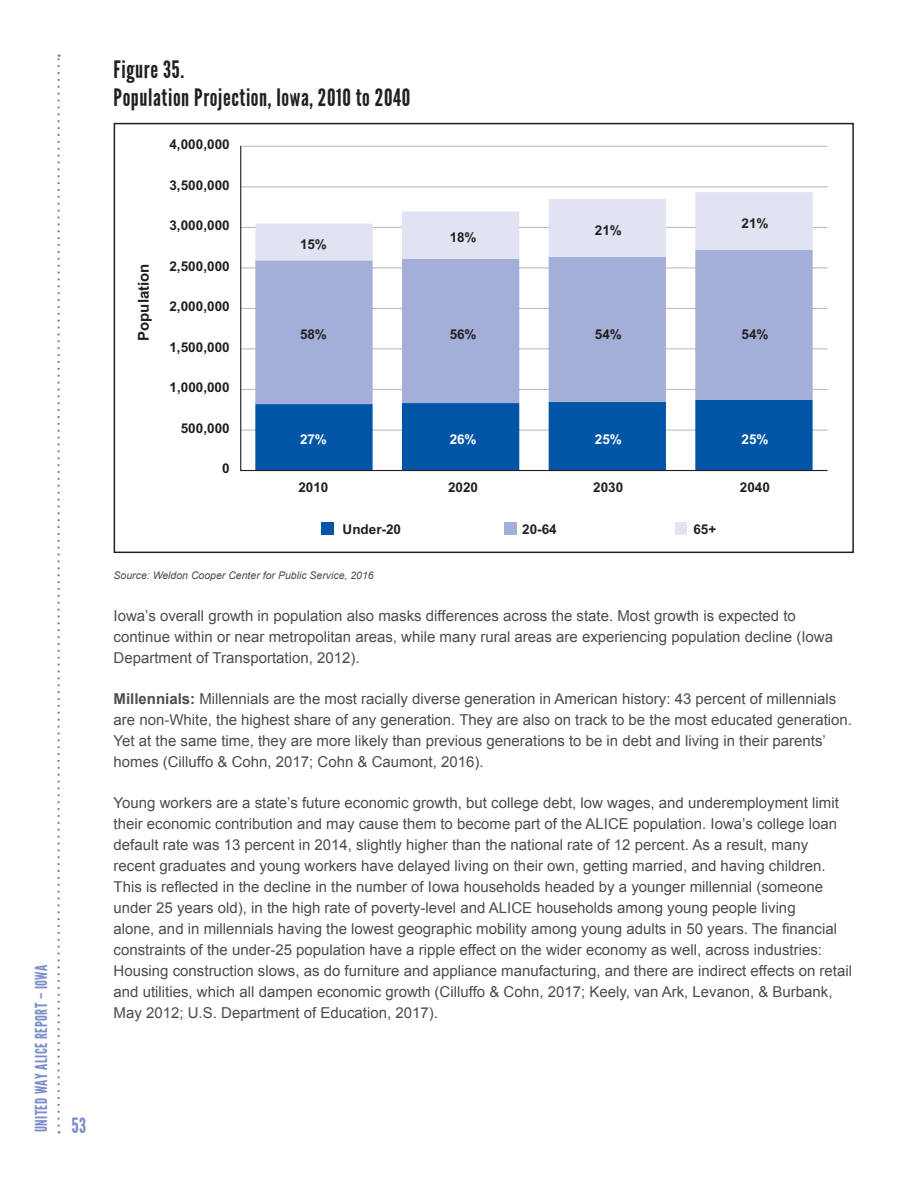
<style>
.page{position:relative;width:918px;height:1188px;background:#fff}
.page>*{position:absolute;margin:0;border:0;box-sizing:border-box;transform-origin:0 0}
.t1{font:24px/27.8px "League Gothic";letter-spacing:.025em;color:#231f20}
.t2{font:21px "League Gothic";color:#788dc7}
.t3{font:16.5px "League Gothic";letter-spacing:.03em;color:#788dc7}
.t4{font:15px/21px "Arial";color:#4b4c4d}
.t5{font:700 15px "Arial";color:#231f20}
.t6{font:700 13.5px "Arial";color:#231f20}
.t7{font:700 13.5px "Arial";color:#fff}
.t8{font:italic 10.5px "Arial";color:#4b4c4d}
.s1{font-weight:700}
</style>
<div class="page">
<svg style="left:57px;top:55px;width:3px;height:1078px"></svg>
<hr style="left:241px;top:430px;width:586px;height:1px;background:#bcbdc0">
<hr style="left:241px;top:389px;width:586px;height:1px;background:#bcbdc0">
<hr style="left:241px;top:348px;width:586px;height:1px;background:#bcbdc0">
<hr style="left:241px;top:308px;width:586px;height:1px;background:#bcbdc0">
<hr style="left:241px;top:267px;width:586px;height:1px;background:#bcbdc0">
<hr style="left:241px;top:227px;width:586px;height:1px;background:#bcbdc0">
<hr style="left:241px;top:186px;width:586px;height:1px;background:#bcbdc0">
<hr style="left:241px;top:146px;width:586px;height:1px;background:#bcbdc0">
<svg style="left:255px;top:404px;width:558px;height:66px;background:#286fb4"></svg>
<svg style="left:255px;top:260px;width:558px;height:144px;background:#afbadd"></svg>
<svg style="left:255px;top:192px;width:558px;height:68px"></svg>
<hr style="left:240px;top:146px;width:1px;height:325px;background:#231f20">
<hr style="left:241px;top:470px;width:586px;height:1px;background:#231f20">
<div style="left:504px;top:522px;width:13px;height:13px;background:#a3afd8"></div>
<div style="left:321px;top:522px;width:13px;height:13px;background:#0155a7"></div>
<div style="left:676px;top:522px;width:11px;height:13px;background:#e0e4f2"></div>
<div style="left:114px;top:123px;width:740px;height:430px;border:2px solid #231f20"></div>
<p class="t3" style="left:32px;top:1132px;width:169px;rotate:-90deg">UNITED WAY ALICE REPORT – IOWA</p>
<h2 class="t2" style="left:71px;top:1114px;width:16px">53</h2>
<h1 class="t1" style="left:114px;top:56px;width:298px">Figure 35.<br>Population Projection, Iowa, 2010 to 2040</h1>
<p class="t6" style="left:169px;top:135px;width:62px">4,000,000</p>
<p class="t5" style="left:133px;top:341px;width:79px;rotate:-90deg">Population</p>
<p class="t6" style="left:169px;top:175px;width:62px">3,500,000</p>
<p class="t6" style="left:169px;top:216px;width:62px">3,000,000</p>
<p class="t6" style="left:169px;top:256px;width:62px">2,500,000</p>
<p class="t6" style="left:169px;top:297px;width:62px">2,000,000</p>
<p class="t6" style="left:169px;top:337px;width:62px">1,500,000</p>
<p class="t6" style="left:170px;top:378px;width:62px">1,000,000</p>
<p class="t6" style="left:181px;top:419px;width:50px">500,000</p>
<p class="t6" style="left:222px;top:459px;width:9px">0</p>
<p class="t6" style="left:300px;top:234px;width:28px">15%</p>
<p class="t6" style="left:450px;top:228px;width:28px">18%</p>
<p class="t6" style="left:595px;top:220px;width:28px">21%</p>
<p class="t6" style="left:742px;top:213px;width:29px">21%</p>
<p class="t6" style="left:300px;top:325px;width:28px">58%</p>
<p class="t6" style="left:450px;top:325px;width:28px">56%</p>
<p class="t6" style="left:595px;top:325px;width:28px">54%</p>
<p class="t6" style="left:742px;top:325px;width:29px">54%</p>
<p class="t7" style="left:300px;top:430px;width:28px">27%</p>
<p class="t7" style="left:450px;top:430px;width:28px">26%</p>
<p class="t7" style="left:595px;top:430px;width:28px">25%</p>
<p class="t7" style="left:742px;top:430px;width:28px">25%</p>
<p class="t6" style="left:298px;top:478px;width:32px">2010</p>
<p class="t6" style="left:448px;top:478px;width:32px">2020</p>
<p class="t6" style="left:593px;top:478px;width:32px">2030</p>
<p class="t6" style="left:740px;top:478px;width:32px">2040</p>
<p class="t6" style="left:343px;top:520px;width:60px">Under-20</p>
<p class="t6" style="left:522px;top:520px;width:36px">20-64</p>
<p class="t6" style="left:693px;top:520px;width:24px">65+</p>
<p class="t8" style="left:114px;top:569px;width:262px">Source: Weldon Cooper Center for Public Service, 2016</p>
<p class="t4" style="left:114px;top:605px;width:721px">Iowa’s overall growth in population also masks differences across the state. Most growth is expected to continue within or near metropolitan areas, while many rural areas are experiencing population decline (Iowa<br>Department of Transportation, 2012).</p>
<p class="t4" style="left:114px;top:688px;width:740px"><span class="s1">Millennials:</span> Millennials are the most racially diverse generation in American history: 43 percent of millennials are non-White, the highest share of any generation. They are also on track to be the most educated generation.<br>Yet at the same time, they are more likely than previous generations to be in debt and living in their parents’ homes (Cilluffo &amp; Cohn, 2017; Cohn &amp; Caumont, 2016).</p>
<p class="t4" style="left:114px;top:793px;width:740px">Young workers are a state’s future economic growth, but college debt, low wages, and underemployment limit their economic contribution and may cause them to become part of the ALICE population. Iowa’s college loan default rate was 13 percent in 2014, slightly higher than the national rate of 12 percent. As a result, many recent graduates and young workers have delayed living on their own, getting married, and having children.<br>This is reflected in the decline in the number of Iowa households headed by a younger millennial (someone under 25 years old), in the high rate of poverty-level and ALICE households among young people living<br>alone, and in millennials having the lowest geographic mobility among young adults in 50 years. The financial constraints of the under-25 population have a ripple effect on the wider economy as well, across industries:<br>Housing construction slows, as do furniture and appliance manufacturing, and there are indirect effects on retail and utilities, which all dampen economic growth (Cilluffo &amp; Cohn, 2017; Keely, van Ark, Levanon, &amp; Burbank, May 2012; U.S. Department of Education, 2017).</p>
</div>
